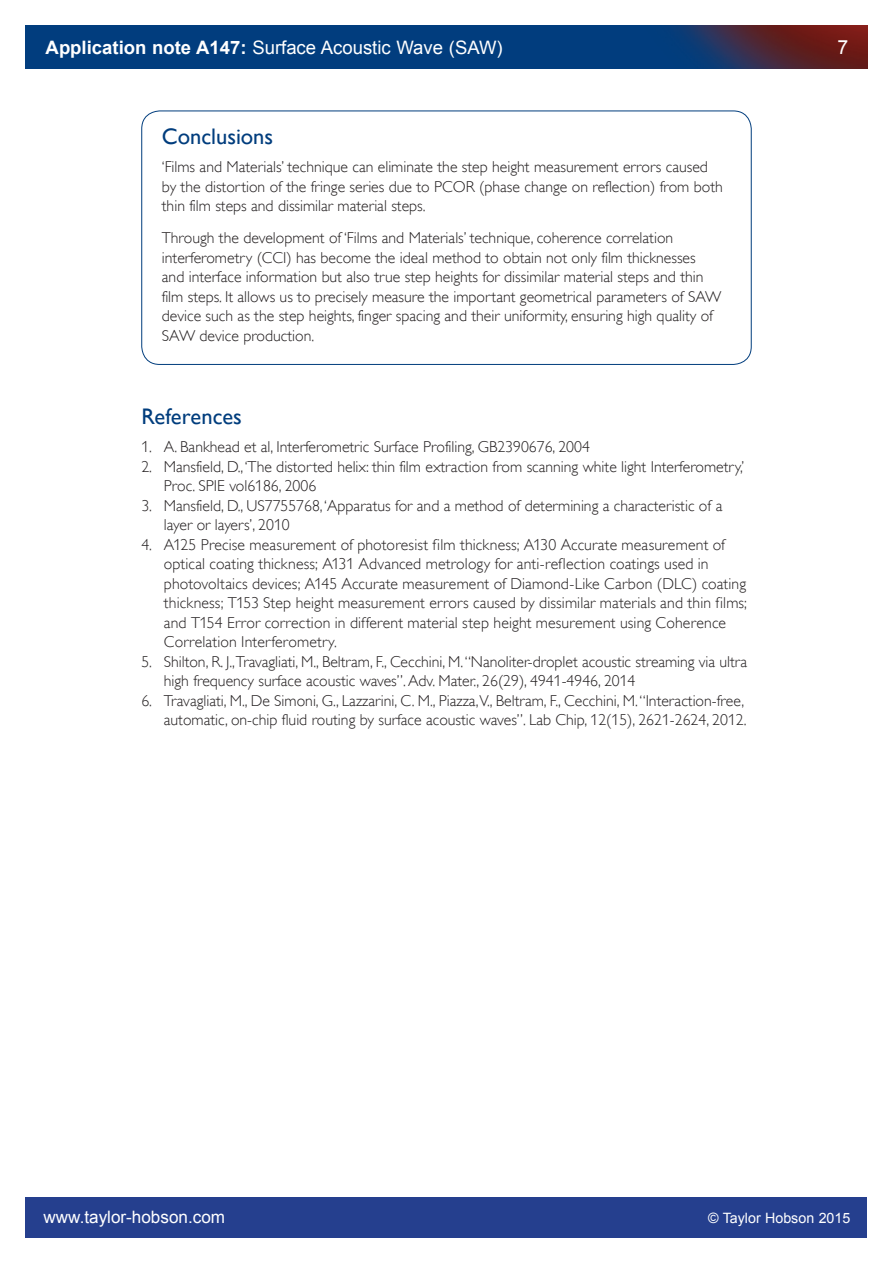
<style>
.page{position:relative;width:893px;height:1263px;background:#fff}
.page>*{position:absolute;margin:0;border:0;box-sizing:border-box;transform-origin:0 0}
.L3_heading{font:22.5px "Gill Alt One";color:#013d7d}
.t1{font:19.5px "Arial";color:#fff}
.t2{font:18.6px "Arial";color:#fff}
.Orders{font:17.1px "Arial";color:#fff}
.Body{font:300 15.75px/19.5px "Gill Alt One";color:#231f20}
.t3{font:14.25px "Arial";color:#fff}
.s1{font-weight:700}
</style>
<div class="page">
<img style="left:26px;top:26px;width:841px;height:42px">
<div style="left:26px;top:1197px;width:841px;height:40px;background:#253f8e"></div>
<div style="left:141px;top:111px;width:611px;height:254px;border:1px solid #013d7d;border-radius:18px"></div>
<p class="t2" style="left:46px;top:35px;width:459px"><span class="s1">Application note A147:</span> Surface Acoustic Wave (SAW)</p>
<p class="t1" style="left:837px;top:34px;width:12px">7</p>
<p class="L3_heading" style="left:162px;top:123px;width:113px">Conclusions</p>
<p class="Body" style="left:162px;top:157px;width:562px">‘Films and Materials’ technique can eliminate the step height measurement errors caused by the distortion of the fringe series due to PCOR (phase change on reflection) from both thin film steps and dissimilar material steps.</p>
<p class="Body" style="left:162px;top:228px;width:561px">Through the development of ‘Films and Materials’ technique, coherence correlation interferometry (CCI) has become the ideal method to obtain not only film thicknesses and interface information but also true step heights for dissimilar material steps and thin film steps. It allows us to precisely measure the important geometrical parameters of SAW device such as the step heights, finger spacing and their uniformity, ensuring high quality of SAW device production.</p>
<p class="L3_heading" style="left:141px;top:404px;width:102px">References</p>
<p class="Body" style="left:141px;top:437px;width:450px">1. A. Bankhead et al, Interferometric Surface Profiling, GB2390676, 2004</p>
<p class="Body" style="left:164px;top:457px;width:582px;text-indent:-22px">2. Mansfield, D., ‘The distorted helix: thin film extraction from scanning white light Interferometry,’<br>Proc. SPIE vol6186, 2006</p>
<p class="Body" style="left:164px;top:496px;width:560px;text-indent:-22px">3. Mansfield, D., US7755768, ‘Apparatus for and a method of determining a characteristic of a layer or layers’, 2010</p>
<p class="Body" style="left:164px;top:535px;width:585px;text-indent:-22px">4. A125 Precise measurement of photoresist film thickness; A130 Accurate measurement of optical coating thickness; A131 Advanced metrology for anti-reflection coatings used in photovoltaics devices; A145 Accurate measurement of Diamond-Like Carbon (DLC) coating thickness; T153 Step height measurement errors caused by dissimilar materials and thin films; and T154 Error correction in different material step height mesurement using Coherence Correlation Interferometry.</p>
<p class="Body" style="left:164px;top:652px;width:585px;text-indent:-23px">5. Shilton, R. J.,Travagliati, M., Beltram, F., Cecchini, M.“Nanoliter-droplet acoustic streaming via ultra high frequency surface acoustic waves”. Adv. Mater., 26(29), 4941-4946, 2014</p>
<p class="Body" style="left:141px;top:691px;width:607px;text-align:right">6. Travagliati, M., De Simoni, G., Lazzarini, C. M., Piazza,V., Beltram, F., Cecchini, M.“Interaction-free, automatic, on-chip fluid routing by surface acoustic waves”. Lab Chip, 12(15), 2621-2624, 2012.</p>
<p class="Orders" style="left:44px;top:1205px;width:183px">www.taylor-hobson.com</p>
<p class="t3" style="left:708px;top:1208px;width:144px">© Taylor Hobson 2015</p>
</div>
